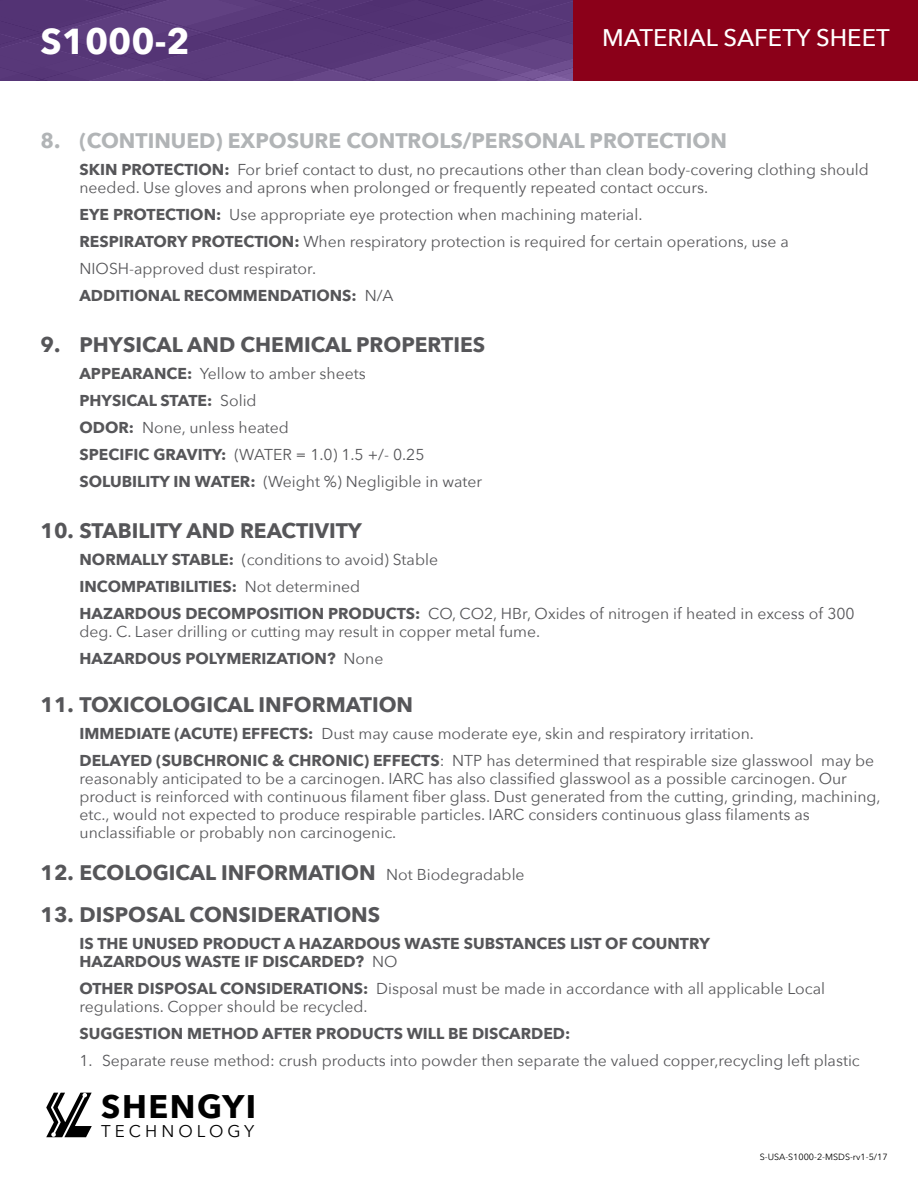
<style>
.page{position:relative;width:918px;height:1188px;background:#fff}
.page>*{position:absolute;margin:0;border:0;box-sizing:border-box;transform-origin:0 0}
.t1{font:700 36px "Avenir Next";color:#fff}
.t2{font:700 32.55px "Avenir Next";letter-spacing:.05em;color:#000}
.t3{font:500 24px "Avenir Next";color:#fff}
.t4{font:700 21px "Avenir Next";color:#565659}
.t5{font:700 21px "Avenir Next";color:#b1b4b6}
.t6{font:16.95px "Avenir Next";letter-spacing:.24em;color:#000}
.t7{font:15.75px/27px "Avenir Next";color:#565659}
.t8{font:700 15.75px/18px "Avenir Next";color:#565659}
.t9{font:9px "Avenir Next";color:#000}
.s1{font-weight:700}
.s2{font-weight:400;font-size:15.75px}
.s3{font-weight:400}
</style>
<div class="page">
<div style="left:0;top:0;width:918px;height:81px;background:linear-gradient(to bottom,#533374,#614182)"></div>
<svg style="left:46px;top:1093px;width:46px;height:44px"></svg>
<div style="left:573px;top:0;width:345px;height:81px;background:#8b0019"></div>
<h1 class="t1" style="left:40px;top:10px;width:151px">S1000-2</h1>
<h3 class="t3" style="left:602px;top:17px;width:289px">MATERIAL SAFETY SHEET</h3>
<h3 class="t5" style="left:40px;top:122px;width:688px">8. (CONTINUED) EXPOSURE CONTROLS/PERSONAL PROTECTION</h3>
<p class="t7" style="left:79px;top:160px;width:791px;line-height:18px"><span class="s1">SKIN PROTECTION:</span> For brief contact to dust, no precautions other than clean body-covering clothing should needed. Use gloves and aprons when prolonged or frequently repeated contact occurs.</p>
<p class="t7" style="left:80px;top:200px;width:711px"><span class="s1">EYE PROTECTION:</span> Use appropriate eye protection when machining material.<br><span class="s1">RESPIRATORY PROTECTION:</span> When respiratory protection is required for certain operations, use a NIOSH-approved dust respirator.<br><span class="s1">ADDITIONAL RECOMMENDATIONS:</span> N/A</p>
<h3 class="t4" style="left:40px;top:326px;width:446px">9. PHYSICAL AND CHEMICAL PROPERTIES</h3>
<p class="t7" style="left:79px;top:359px;width:404px"><span class="s1">APPEARANCE:</span> Yellow to amber sheets<br><span class="s1">PHYSICAL STATE:</span> Solid<br><span class="s1">ODOR:</span> None, unless heated<br><span class="s1">SPECIFIC GRAVITY:</span> (WATER = 1.0) 1.5 +/- 0.25<br><span class="s1">SOLUBILITY IN WATER:</span> (Weight %) Negligible in water</p>
<h3 class="t4" style="left:40px;top:512px;width:323px">10. STABILITY AND REACTIVITY</h3>
<p class="t7" style="left:79px;top:545px;width:777px"><span class="s1">NORMALLY STABLE:</span> (conditions to avoid) Stable<br><span class="s1">INCOMPATIBILITIES:</span> Not determined<br><span class="s1">HAZARDOUS DECOMPOSITION PRODUCTS:</span> CO, CO2, HBr, Oxides of nitrogen if heated in excess of 300</p>
<p class="t7" style="left:80px;top:617px;width:462px">deg. C. Laser drilling or cutting may result in copper metal fume.<br><span class="s1">HAZARDOUS POLYMERIZATION?</span> None</p>
<h3 class="t4" style="left:40px;top:686px;width:374px">11. TOXICOLOGICAL INFORMATION</h3>
<p class="t7" style="left:79px;top:719px;width:796px"><span class="s1">IMMEDIATE (ACUTE) EFFECTS:</span> Dust may cause moderate eye, skin and respiratory irritation.<br><span class="s1">DELAYED (SUBCHRONIC &amp; CHRONIC) EFFECTS</span>: NTP has determined that respirable size glasswool may be</p>
<p class="t7" style="left:80px;top:769px;width:803px;line-height:18px">reasonably anticipated to be a carcinogen. IARC has also classified glasswool as a possible carcinogen. Our product is reinforced with continuous filament fiber glass. Dust generated from the cutting, grinding, machining, etc., would not expected to produce respirable particles. IARC considers continuous glass filaments as unclassifiable or probably non carcinogenic.</p>
<h3 class="t4" style="left:40px;top:854px;width:486px">12. ECOLOGICAL INFORMATION <span class="s2">Not Biodegradable</span></h3>
<h3 class="t4" style="left:40px;top:896px;width:341px">13. DISPOSAL CONSIDERATIONS</h3>
<p class="t8" style="left:80px;top:934px;width:632px">IS THE UNUSED PRODUCT A HAZARDOUS WASTE SUBSTANCES LIST OF COUNTRY<br>HAZARDOUS WASTE IF DISCARDED? <span class="s3">NO</span></p>
<p class="t7" style="left:80px;top:979px;width:747px;line-height:18px"><span class="s1">OTHER DISPOSAL CONSIDERATIONS:</span> Disposal must be made in accordance with all applicable Local regulations. Copper should be recycled.</p>
<p class="t8" style="left:80px;top:1024px;width:492px">SUGGESTION METHOD AFTER PRODUCTS WILL BE DISCARDED:</p>
<p class="t7" style="left:80px;top:1046px;width:782px">1. Separate reuse method: crush products into powder then separate the valued copper,recycling left plastic</p>
<h2 class="t2" style="left:101px;top:1079px;width:157px">SHENGYI</h2>
<p class="t6" style="left:101px;top:1117px;width:155px">TECHNOLOGY</p>
<p class="t9" style="left:760px;top:1150px;width:129px">S-USA-S1000-2-MSDS-rv1-5/17</p>
</div>
